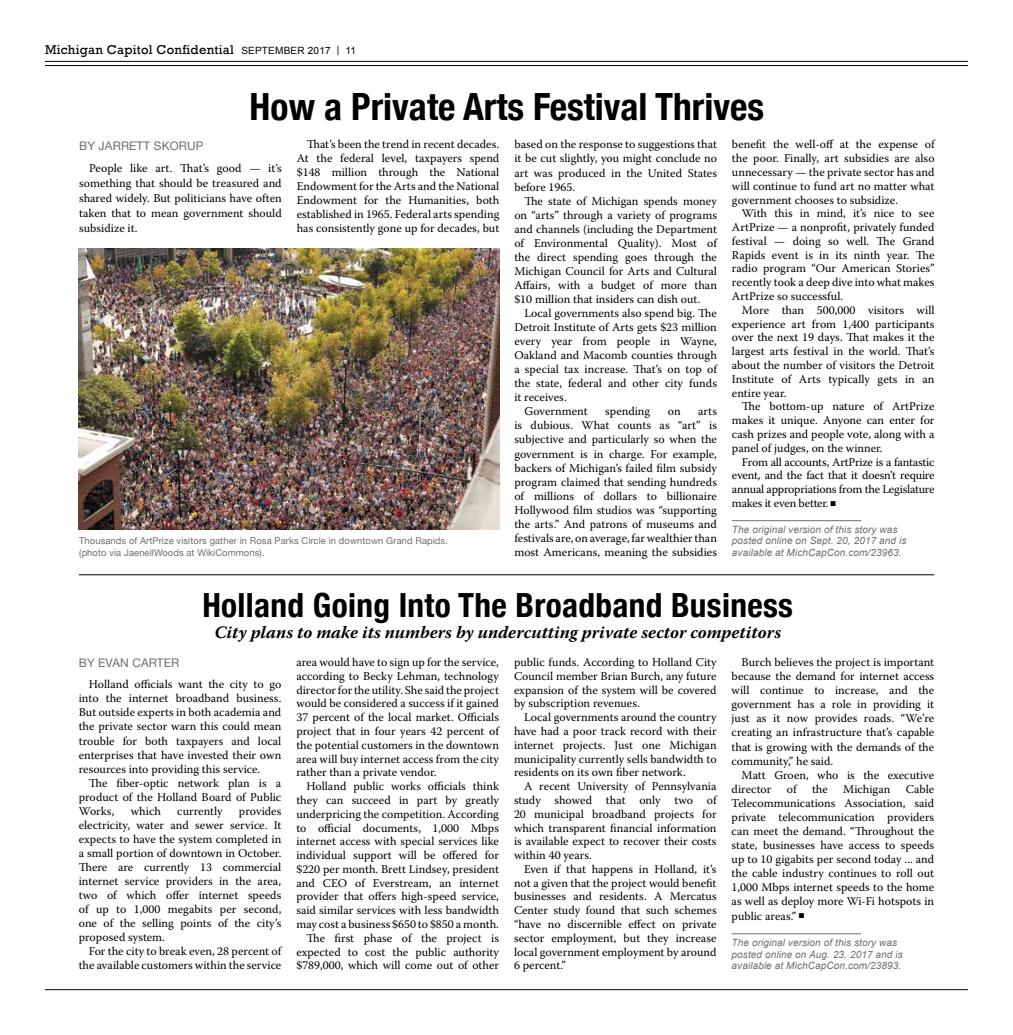
<style>
.page{position:relative;width:1013px;height:1035px;background:#fff}
.page>*{position:absolute;margin:0;border:0;box-sizing:border-box;transform-origin:0 0}
.t1{font:700 condensed 37.5px "Helvetica Neue";color:#000}
.t2{font:700 condensed 33.25px "Helvetica Neue";letter-spacing:.01em;color:#000}
.t3{font:italic 700 17.5px "Warnock Pro";color:#000}
.t4{font:13.12px "Rockwell";letter-spacing:.02em;color:#000}
.t5{font:11.88px/13.8px "Warnock Pro";color:#000;text-align:justify}
.t6{font:11.88px "Helvetica Neue";letter-spacing:.01em;color:#6d6e71}
.t7{font:italic 10px/11.6px "Arial";letter-spacing:.01em;color:#6d6e71}
.t8{font:9.38px/11.2px "Helvetica Neue";letter-spacing:.01em;color:#6d6e71}
.s1{font-family:"Arial";font-size:10px}
</style>
<div class="page">
<hr style="left:45px;top:61px;width:923px;height:1px;background:#000">
<hr style="left:45px;top:65px;width:923px;height:1px;background:#000">
<hr style="left:45px;top:989px;width:923px;height:1px;background:#000">
<hr style="left:79px;top:575px;width:855px;height:1px;background:#000">
<hr style="left:731px;top:934px;width:130px;height:1px;background:#6d6e71">
<hr style="left:732px;top:520px;width:129px;height:1px;background:#6d6e71">
<img style="left:79px;top:249px;width:420px;height:280px">
<p class="t4" style="left:45px;top:42px;width:313px">Michigan Capitol Confidential <span class="s1">SEPTEMBER 2017 | 11</span></p>
<h1 class="t1" style="left:249px;top:75px;width:516px">How a Private Arts Festival Thrives</h1>
<p class="t5" style="left:297px;top:137px;width:204px;text-indent:10px">That’s been the trend in recent decades.<br>At the federal level, taxpayers spend $148 million through the National Endowment for the Arts and the National Endowment for the Humanities, both established in 1965. Federal arts spending has consistently gone up for decades, but</p>
<p class="t5" style="left:514px;top:137px;width:204px">based on the response to suggestions that it be cut slightly, you might conclude no art was produced in the United States before 1965.</p>
<p class="t6" style="left:79px;top:137px;width:126px">BY JARRETT SKORUP</p>
<p class="t5" style="left:79px;top:160px;width:204px;line-height:15px;text-indent:10px">People like art. That’s good — it’s something that should be treasured and shared widely. But politicians have often taken that to mean government should subsidize it.</p>
<p class="t5" style="left:514px;top:194px;width:204px;text-indent:10px">The state of Michigan spends money on “arts” through a variety of programs and channels (including the Department of Environmental Quality). Most of the direct spending goes through the Michigan Council for Arts and Cultural Affairs, with a budget of more than $10 million that insiders can dish out.</p>
<p class="t5" style="left:524px;top:306px;width:194px">Local governments also spend big. The</p>
<p class="t5" style="left:514px;top:320px;width:204px">Detroit Institute of Arts gets $23 million</p>
<p class="t5" style="left:514px;top:334px;width:204px">every year from people in Wayne,</p>
<p class="t5" style="left:514px;top:348px;width:204px">Oakland and Macomb counties through</p>
<p class="t5" style="left:514px;top:362px;width:204px">a special tax increase. That’s on top of</p>
<p class="t5" style="left:514px;top:376px;width:204px">the state, federal and other city funds</p>
<p class="t5" style="left:514px;top:390px;width:54px">it receives.</p>
<p class="t5" style="left:524px;top:404px;width:65px">Government</p>
<p class="t5" style="left:605px;top:404px;width:47px">spending</p>
<p class="t5" style="left:667px;top:404px;width:14px">on</p>
<p class="t5" style="left:514px;top:404px;width:204px;text-indent:184px">arts is dubious. What counts as “art” is subjective and particularly so when the government is in charge. For example, backers of Michigan’s failed film subsidy program claimed that sending hundreds of millions of dollars to billionaire Hollywood film studios was “supporting the arts.” And patrons of museums and festivals are, on average, far wealthier than most Americans, meaning the subsidies</p>
<p class="t8" style="left:79px;top:536px;width:370px">Thousands of ArtPrize visitors gather in Rosa Parks Circle in downtown Grand Rapids. (photo via JaenellWoods at WikiCommons).</p>
<p class="t5" style="left:732px;top:137px;width:204px">benefit the well-off at the expense of the poor. Finally, art subsidies are also unnecessary — the private sector has and will continue to fund art no matter what government chooses to subsidize.</p>
<p class="t5" style="left:732px;top:206px;width:204px;text-indent:10px">With this in mind, it’s nice to see ArtPrize — a nonprofit, privately funded festival — doing so well. The Grand Rapids event is in its ninth year. The radio program “Our American Stories” recently took a deep dive into what makes ArtPrize so successful.</p>
<p class="t5" style="left:732px;top:303px;width:204px;text-indent:10px">More than 500,000 visitors will experience art from 1,400 participants over the next 19 days. That makes it the largest arts festival in the world. That’s about the number of visitors the Detroit Institute of Arts typically gets in an entire year.</p>
<p class="t5" style="left:732px;top:399px;width:204px;text-indent:10px">The bottom-up nature of ArtPrize makes it unique. Anyone can enter for cash prizes and people vote, along with a panel of judges, on the winner.</p>
<p class="t5" style="left:732px;top:455px;width:204px;text-indent:10px">From all accounts, ArtPrize is a fantastic event, and the fact that it doesn’t require annual appropriations from the Legislature makes it even better.</p>
<p class="t7" style="left:732px;top:524px;width:176px;line-height:11.2px">The original version of this story was posted online on Sept. 20, 2017 and is available at MichCapCon.com/23963.</p>
<h2 class="t2" style="left:202px;top:578px;width:592px">Holland Going Into The Broadband Business</h2>
<h3 class="t3" style="left:214px;top:622px;width:568px">City plans to make its numbers by undercutting private sector competitors</h3>
<p class="t6" style="left:79px;top:655px;width:102px">BY EVAN CARTER</p>
<p class="t5" style="left:79px;top:677px;width:204px;text-indent:10px">Holland officials want the city to go into the internet broadband business.<br>But outside experts in both academia and the private sector warn this could mean trouble for both taxpayers and local enterprises that have invested their own resources into providing this service.</p>
<p class="t5" style="left:79px;top:776px;width:204px;text-indent:10px">The fiber-optic network plan is a product of the Holland Board of Public Works,</p>
<p class="t5" style="left:79px;top:804px;width:204px;text-indent:160px">provides electricity, water and sewer service. It expects to have the system completed in a small portion of downtown in October.<br>There are currently 13 commercial internet service providers in the area, two of which offer internet speeds of up to 1,000 megabits per second, one of the selling points of the city’s proposed system.</p>
<p class="t5" style="left:79px;top:944px;width:204px;text-align:right">For the city to break even, 28 percent of the available customers within the service</p>
<p class="t5" style="left:131px;top:804px;width:31px">which</p>
<p class="t5" style="left:177px;top:804px;width:47px">currently</p>
<p class="t5" style="left:296px;top:655px;width:204px">area would have to sign up for the service, according to Becky Lehman, technology director for the utility. She said the project would be considered a success if it gained 37 percent of the local market. Officials project that in four years 42 percent of the potential customers in the downtown area will buy internet access from the city rather than a private vendor.</p>
<p class="t5" style="left:296px;top:779px;width:204px;text-align:right">Holland public works officials think they can succeed in part by greatly underpricing the competition. According to official documents, 1,000 Mbps internet access with special services like individual support will be offered for $220 per month. Brett Lindsey, president and CEO of Everstream, an internet provider that offers high-speed service, said similar services with less bandwidth may cost a business $650 to $850 a month.<br>The first phase of the project is expected to cost the public authority $789,000, which will come out of other</p>
<p class="t5" style="left:514px;top:655px;width:204px">public funds. According to Holland City Council member Brian Burch, any future expansion of the system will be covered by subscription revenues.</p>
<p class="t5" style="left:514px;top:710px;width:204px;text-indent:10px">Local governments around the country have had a poor track record with their internet projects. Just one Michigan municipality currently sells bandwidth to residents on its own fiber network.</p>
<p class="t5" style="left:514px;top:779px;width:204px;text-indent:10px">A recent University of Pennsylvania study showed that only two of 20 municipal broadband projects for which transparent financial information is available expect to recover their costs within 40 years.</p>
<p class="t5" style="left:514px;top:862px;width:204px;text-indent:10px">Even if that happens in Holland, it’s not a given that the project would benefit businesses and residents. A Mercatus Center study found that such schemes “have no discernible effect on private sector employment, but they increase local government employment by around 6 percent.”</p>
<p class="t5" style="left:731px;top:655px;width:204px;line-height:14.1px;text-indent:10px">Burch believes the project is important because the demand for internet access will continue to increase, and the government has a role in providing it just as it now provides roads. “We’re creating an infrastructure that’s capable that is growing with the demands of the community,” he said.</p>
<p class="t5" style="left:731px;top:768px;width:204px;line-height:14.1px;text-indent:10px">Matt Groen, who is the executive director</p>
<p class="t5" style="left:731px;top:782px;width:204px;line-height:14.1px;text-indent:174px">Cable Telecommunications Association, said private telecommunication providers can meet the demand. “Throughout the state, businesses have access to speeds up to 10 gigabits per second today ... and the cable industry continues to roll out 1,000 Mbps internet speeds to the home as well as deploy more Wi-Fi hotspots in public areas.”</p>
<p class="t7" style="left:731px;top:937px;width:173px">The original version of this story was posted online on Aug. 23, 2017 and is available at MichCapCon.com/23893.</p>
<p class="t5" style="left:786px;top:782px;width:11px">of</p>
<p class="t5" style="left:812px;top:782px;width:17px">the</p>
<p class="t5" style="left:843px;top:782px;width:49px">Michigan</p>
</div>
